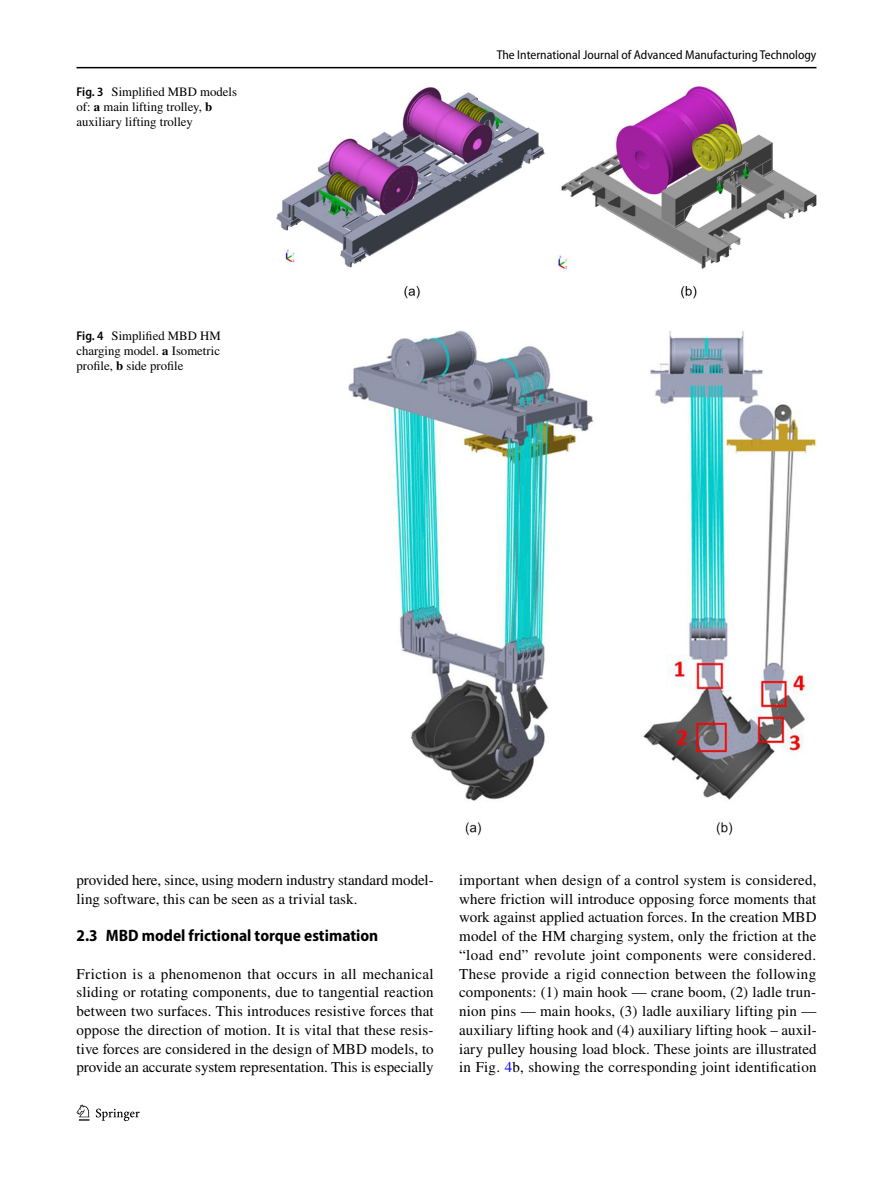
<style>
.page{position:relative;width:893px;height:1187px;background:#fff}
.page>*{position:absolute;margin:0;border:0;box-sizing:border-box;transform-origin:0 0}
.t1{font:700 semi-condensed 16.5px "Myriad Pro";color:#000}
.t2{font:15px/18.8px "STIX";letter-spacing:-.005em;color:#000;text-align:justify}
.t3{font:12.75px/15px "STIX";color:#000}
.t4{font:semi-condensed 12.75px "Myriad Pro";color:#000}
.s1{font-family:"Myriad Pro";font-weight:600;font-stretch:semi-condensed}
.s2{font-weight:700}
.s3{color:#00f}
</style>
<div class="page">
<hr style="left:77px;top:67px;width:739px;height:1px;background:#000">
<svg style="left:77px;top:1104px;width:12px;height:16px"></svg>
<svg style="left:96px;top:1108px;width:44px;height:12px"></svg>
<img style="left:276px;top:87px;width:540px;height:211px">
<img style="left:349px;top:331px;width:467px;height:504px">
<p class="t3" style="left:77px;top:85px;width:162px"><span class="s1">Fig. 3</span> Simplified MBD models of: <span class="s2">a</span> main lifting trolley, <span class="s2">b </span>auxiliary lifting trolley</p>
<p class="t3" style="left:77px;top:329px;width:146px;text-align:justify"><span class="s1">Fig. 4</span> Simplified MBD HM charging model. <span class="s2">a</span> Isometric profile, <span class="s2">b</span> side profile</p>
<p class="t4" style="left:497px;top:48px;width:321px">The International Journal of Advanced Manufacturing Technology</p>
<p class="t2" style="left:77px;top:871px;width:359px">provided here, since, using modern industry standard model&shy;ling software, this can be seen as a trivial task.</p>
<p class="t1" style="left:77px;top:926px;width:303px">2.3 MBD model frictional torque estimation</p>
<p class="t2" style="left:77px;top:965px;width:359px">Friction is a phenomenon that occurs in all mechanical sliding or rotating components, due to tangential reaction between two surfaces. This introduces resistive forces that oppose the direction of motion. It is vital that these resis&shy;tive forces are considered in the design of MBD models, to provide an accurate system representation. This is especially</p>
<p class="t2" style="left:459px;top:871px;width:359px">important when design of a control system is considered, where friction will introduce opposing force moments that work against applied actuation forces. In the creation MBD model of the HM charging system, only the friction at the “load end” revolute joint components were considered.<br>These provide a rigid connection between the following components: (1) main hook — crane boom, (2) ladle trun&shy;nion pins — main hooks, (3) ladle auxiliary lifting pin — auxiliary lifting hook and (4) auxiliary lifting hook – auxil&shy;iary pulley housing load block. These joints are illustrated in Fig. <span class="s3">4</span>b, showing the corresponding joint identification</p>
</div>
